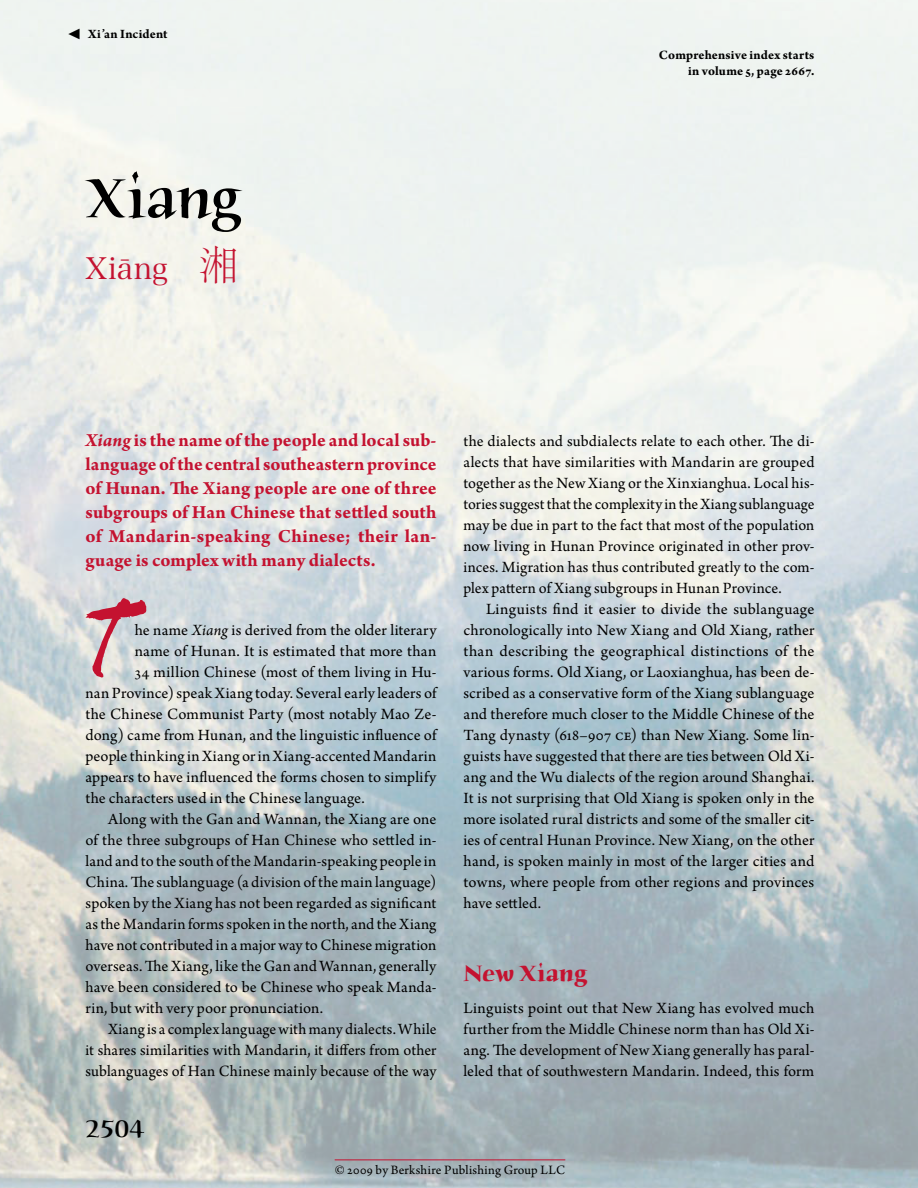
<style>
.page{position:relative;width:918px;height:1188px;background:#fff}
.page>*{position:absolute;margin:0;border:0;box-sizing:border-box;transform-origin:0 0}
.TextDrop{font:114.9px "Tiger Rag Plain";color:#c41230}
.HeadwordTitle{font:500 60px "Humana Serif ITC Std";color:#000}
.HeadwordTranslation{font:30px "Hira Min Pro N W3";letter-spacing:.01em;color:#c41230}
.t1{font:700 30px "Arno Pro";color:#000}
.Folio{font:500 25.5px "Humana Serif ITC Std";color:#000}
.AHead{font:700 24px "Humana Serif ITC Std";letter-spacing:-.01em;color:#c41230}
.Intro{font:700 19.5px/24px "Arno Pro";letter-spacing:.015em;color:#c41230;text-align:justify}
.Text{font:16.5px/21px "Arno Pro";letter-spacing:.005em;color:#000;text-align:justify}
.TextDrop-2{font:16.5px/21px "Arno Pro";letter-spacing:.01em;color:#000;text-align:right}
.TextFirst{font:16.5px/21px "Arno Pro";letter-spacing:.005em;color:#000;text-align:justify}
.IndexReference{font:700 13.5px/16.5px "Arno Pro";letter-spacing:.01em;color:#000;text-align:right}
.PDFCopyright{font:13.5px "Arno Pro";letter-spacing:.02em;color:#000}
.s1{font-family:"Adobe Song Std";font-weight:300;font-size:40.5px}
.s2{font-style:italic}
</style>
<div class="page">
<img style="left:0;top:0;width:918px;height:1188px">
<hr style="left:335px;top:1160px;width:230px;height:1px;background:#c41230">
<p class="t1" style="left:68px;top:14px;width:15px">◀</p>
<p class="IndexReference" style="left:88px;top:26px;width:81px">Xi’an Incident</p>
<p class="HeadwordTitle" style="left:86px;top:163px;width:156px">Xiang</p>
<p class="HeadwordTranslation" style="left:86px;top:243px;width:155px">Xiāng <span class="s1">湘</span></p>
<p class="IndexReference" style="left:659px;top:47px;width:157px">Comprehensive index starts in volume 5, page 2667.</p>
<p class="Intro" style="left:86px;top:429px;width:353px"><span class="s2">Xiang</span> is the name of the people and local sub&shy;language of the central southeastern province of Hunan. The Xiang people are one of three subgroups of Han Chinese that settled south of Mandarin--speaking Chinese; their lan&shy;guage is complex with many dialects.</p>
<p class="TextDrop" style="left:77px;top:570px;width:53px">T</p>
<p class="TextDrop-2" style="left:86px;top:620px;width:353px">he name <span class="s2">Xiang</span> is derived from the older literary<br>name of Hunan. It is estimated that more than<br>34 million Chinese (most of them living in Hu-<br>nan Province) speak Xiang today. Several early leaders of the Chinese Communist Party (most notably Mao Ze&shy;dong) came from Hunan, and the linguistic influence of people thinking in Xiang or in Xiang-accented Mandarin</p>
<p class="TextDrop-2" style="left:86px;top:746px;width:352px;text-align:left;text-indent:230px">-<br>appears to have influenced the forms chosen to simplify the characters used in the Chinese language.</p>
<p class="Text" style="left:86px;top:809px;width:352px;text-indent:23px">Along with the Gan and Wannan, the Xiang are one of the three subgroups of Han Chinese who settled in&shy;land and to the south of the Mandarin-speaking people in</p>
<p class="Text" style="left:86px;top:851px;width:353px;text-align:left;text-indent:236px">-<br>China. The sublanguage (a division of the main language) spoken by the Xiang has not been regarded as significant as the Mandarin forms spoken in the north, and the Xiang have not contributed in a major way to Chinese migration overseas. The Xiang, like the Gan and Wannan, generally have been considered to be Chinese who speak Manda&shy;rin, but with very poor pronunciation.</p>
<p class="Text" style="left:86px;top:1019px;width:353px;text-indent:22px">Xiang is a complex language with many dialects. While it shares similarities with Mandarin, it differs from other sublanguages of Han Chinese mainly because of the way</p>
<p class="Folio" style="left:86px;top:1114px;width:60px">2504</p>
<p class="Text" style="left:464px;top:431px;width:353px">the dialects and subdialects relate to each other. The di&shy;alects that have similarities with Mandarin are grouped together as the New Xiang or the Xinxianghua. Local his&shy;tories suggest that the complexity in the Xiang sublanguage may be due in part to the fact that most of the population now living in Hunan Province originated in other prov&shy;inces. Migration has thus contributed greatly to the com&shy;plex pattern of Xiang subgroups in Hunan Province.</p>
<p class="Text" style="left:464px;top:599px;width:353px;text-indent:22px">Linguists find it easier to divide the sublanguage chronologically into New Xiang and Old Xiang, rather than describing the geographical distinctions of the various forms. Old Xiang, or Laoxianghua, has been de&shy;scribed as a conservative form of the Xiang sublanguage and therefore much closer to the Middle Chinese of the Tang dynasty (618–907 ce) than New Xiang. Some lin&shy;guists have suggested that there are ties between Old Xi&shy;ang and the Wu dialects of the region around Shanghai.<br>It is not surprising that Old Xiang is spoken only in the more isolated rural districts and some of the smaller cit&shy;ies of central Hunan Province. New Xiang, on the other hand, is spoken mainly in most of the larger cities and towns, where people from other regions and provinces have settled.</p>
<p class="AHead" style="left:464px;top:959px;width:125px">New Xiang</p>
<p class="TextFirst" style="left:464px;top:998px;width:353px">Linguists point out that New Xiang has evolved much further from the Middle Chinese norm than has Old Xi&shy;ang. The development of New Xiang generally has paral&shy;leled that of southwestern Mandarin. Indeed, this form</p>
<p class="PDFCopyright" style="left:335px;top:1162px;width:232px">© 2009 by Berkshire Publishing Group LLC</p>
</div>
